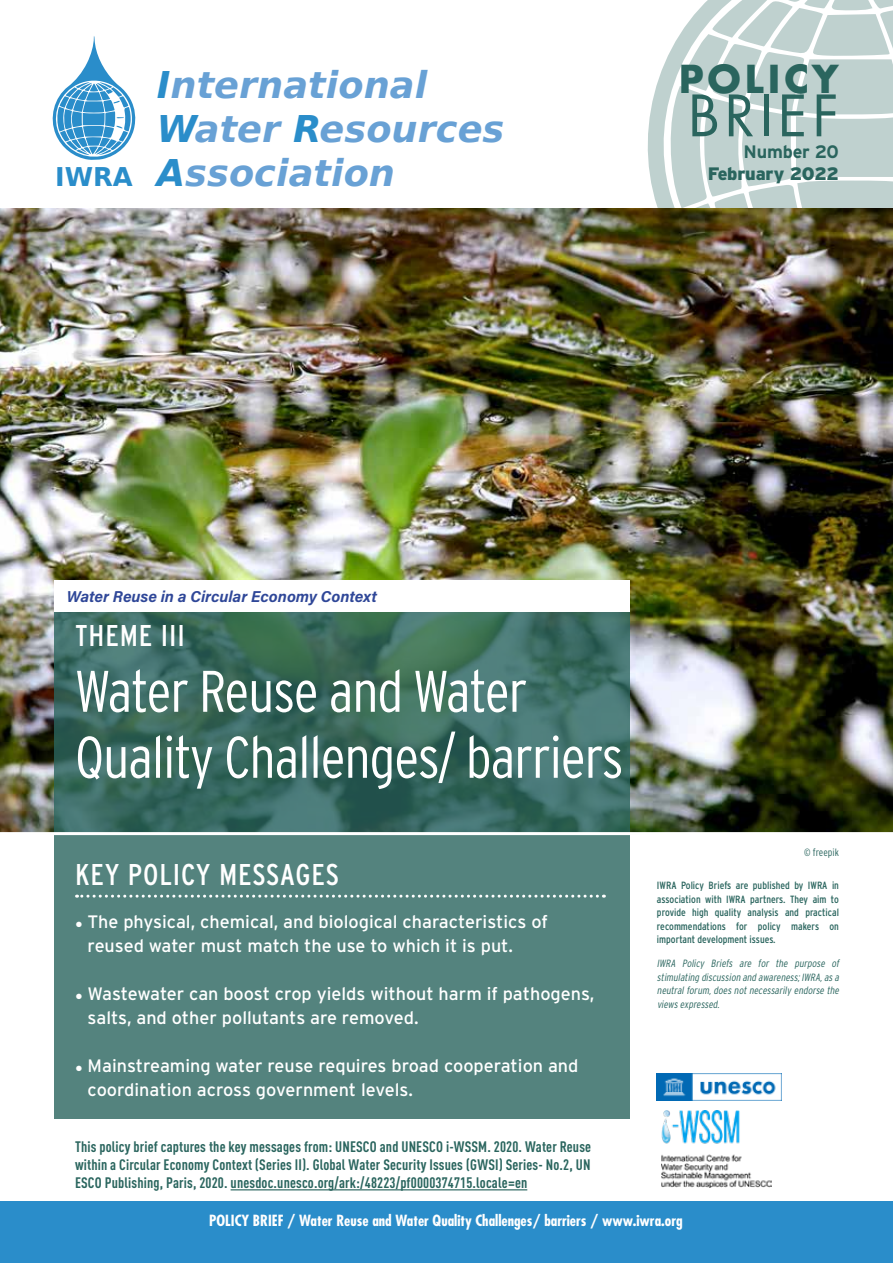
<style>
.page{position:relative;width:893px;height:1263px;background:#fff}
.page>*{position:absolute;margin:0;border:0;box-sizing:border-box;transform-origin:0 0}
.t1{font:300 condensed 58.5px/66px "Interstate";letter-spacing:-.02em;color:#fff}
.t2{font:55.5px "Futura";letter-spacing:.09em;color:#2a655e}
.t3{font:700 37.5px "Futura";letter-spacing:.08em;color:#2a655e}
.t4{font:italic 700 36.75px/44.1px "DejaVu Sans";color:#68a1d5}
.t5{font:condensed 30px "Interstate";letter-spacing:.03em;color:#fff}
.t6{font:700 25.8px "DejaVu Sans";color:#2a8dca}
.t7{font:18px/24px "Interstate";color:#fff}
.t8{font:900 18px "Interstate";letter-spacing:-.01em;color:#2a655e}
.t9{font:700 18px "Interstate";letter-spacing:-.01em;color:#2a655e}
.t10{font:italic 700 15.75px "Acumin Pro";color:#2f4798}
.t11{font:700 condensed 15px/18px "DIN Pro";letter-spacing:.01em;color:#2a655e;text-align:justify}
.t12{font:700 condensed 15px "Futura";color:#fff}
.t13{font:condensed 10.5px/13.5px "Interstate";color:#2a655e;text-align:justify}
.t14{font:italic 300 condensed 10.5px/13.5px "Interstate";color:#2a655e;text-align:justify}
.t15{font:300 condensed 10.5px "Interstate";color:#2a655e}
.s1{color:#2a8dca}
</style>
<div class="page">
<svg style="left:647px;top:0;width:246px;height:208px;fill:#bfd1cf"></svg>
<img style="left:0;top:208px;width:893px;height:624px">
<svg style="left:54px;top:612px;width:575px;height:506px;background:#497871"></svg>
<div style="left:0;top:1201px;width:893px;height:62px;background:#2a8dca"></div>
<svg style="left:77px;top:895px;width:520px;height:3px"></svg>
<svg style="left:52px;top:36px;width:84px;height:124px"></svg>
<hr style="left:0;top:832px;width:893px;height:3px;background:#fff">
<div style="left:54px;top:580px;width:575px;height:32px;background:#fff"></div>
<hr style="left:231px;top:1189px;width:296px;height:1px;background:#2a655e">
<img style="left:657px;top:1074px;width:125px;height:26px">
<img style="left:661px;top:1110px;width:110px;height:78px">
<h3 class="t6" style="left:55px;top:156px;width:79px">IWRA</h3>
<h3 class="t4" style="left:157px;top:63px;width:349px"><span class="s1">I</span>nternational<br><span class="s1">W</span>ater <span class="s1">R</span>esources<br><span class="s1">A</span>ssociation</h3>
<h3 class="t3" style="left:678px;top:52px;width:162px">POLICY</h3>
<h2 class="t2" style="left:688px;top:78px;width:152px">BRIEF</h2>
<p class="t9" style="left:743px;top:142px;width:97px">Number 20</p>
<p class="t8" style="left:708px;top:163px;width:133px">February 2022</p>
<p class="t10" style="left:67px;top:585px;width:312px">Water Reuse in a Circular Economy Context</p>
<h3 class="t5" style="left:75px;top:618px;width:111px">THEME III</h3>
<h1 class="t1" style="left:75px;top:658px;width:550px">Water Reuse and Water<br>Quality Challenges/ barriers</h1>
<h3 class="t5" style="left:75px;top:858px;width:265px">KEY POLICY MESSAGES</h3>
<p class="t7" style="left:88px;top:909px;width:462px;text-indent:-13px">• The physical, chemical, and biological characteristics of reused water must match the use to which it is put.</p>
<p class="t7" style="left:88px;top:981px;width:508px;text-indent:-13px">• Wastewater can boost crop yields without harm if pathogens, salts, and other pollutants are removed.</p>
<p class="t7" style="left:88px;top:1053px;width:492px;text-indent:-13px">• Mainstreaming water reuse requires broad cooperation and coordination across government levels.</p>
<p class="t11" style="left:75px;top:1136px;width:518px">This policy brief captures the key messages from: UNESCO and UNESCO i-WSSM. 2020. Water Reuse within a Circular Economy Context (Series II). Global Water Security Issues (GWSI) Series- No.2, UN ESCO Publishing, Paris, 2020. unesdoc.unesco.org/ark:/48223/pf0000374715.locale=en</p>
<p class="t15" style="left:804px;top:846px;width:36px">© freepik</p>
<p class="t13" style="left:657px;top:879px;width:183px">IWRA Policy Briefs are published by IWRA in association with IWRA partners. They aim to provide high quality analysis and practical recommendations for policy makers on important development issues.</p>
<p class="t14" style="left:657px;top:957px;width:186px">IWRA Policy Briefs are for the purpose of stimulating discussion and awareness;IWRA,as a neutralforum,does notnecessarily endorse the views expressed.</p>
<p class="t12" style="left:209px;top:1211px;width:475px">POLICY BRIEF / Water Reuse and Water Quality Challenges/ barriers / www.iwra.org</p>
</div>
